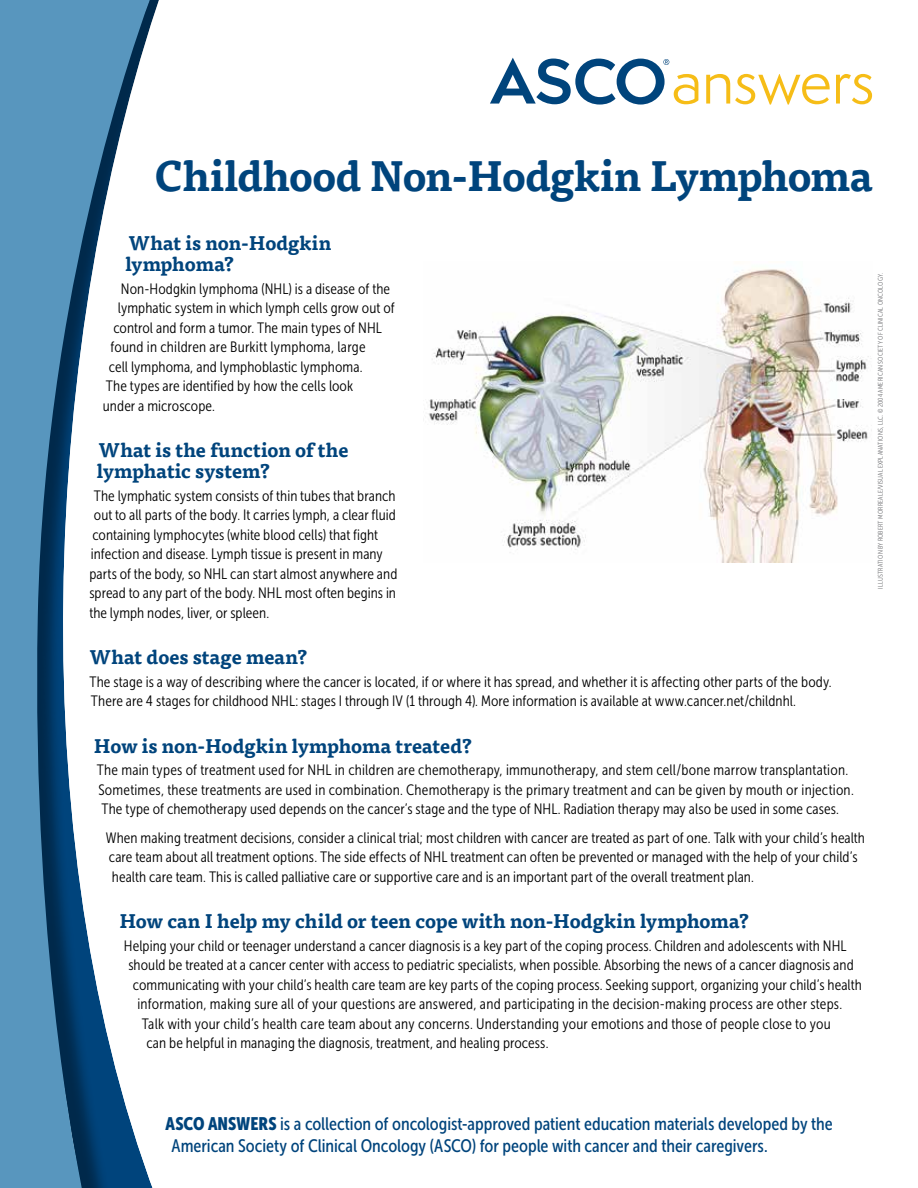
<style>
.page{position:relative;width:918px;height:1188px;background:#fff}
.page>*{position:absolute;margin:0;border:0;box-sizing:border-box;transform-origin:0 0}
.t1{font:700 42px "Tisa Pro";letter-spacing:-.015em;color:#00447c}
.t2{font:700 19.5px/21px "Tisa Pro";letter-spacing:-.005em;color:#00447c}
.t3{font:18px/22.5px "Museo Sans Cond 500";letter-spacing:-.005em;color:#00447c}
.t4{font:15px/19.5px "Museo Sans Cond 300";letter-spacing:.005em;color:#000}
.t5{font:6.75px "Museo Sans Cond 300";letter-spacing:.025em;color:#6d6e71}
.s1{font-family:"Museo Sans Cond 900"}
</style>
<div class="page">
<svg style="left:0;top:0;width:155px;height:1188px"></svg>
<svg style="left:490px;top:58px;width:208px;height:47px"></svg>
<svg style="left:706px;top:74px;width:124px;height:31px"></svg>
<svg style="left:836px;top:74px;width:36px;height:30px"></svg>
<img style="left:423px;top:269px;width:449px;height:294px">
<h1 class="t1" style="left:154px;top:142px;width:720px">Childhood Non-Hodgkin Lymphoma</h1>
<h2 class="t2" style="left:125px;top:232px;width:208px">What is non-Hodgkin lymphoma?</h2>
<p class="t4" style="left:121px;top:279px;width:271px">Non-Hodgkin lymphoma (NHL) is a disease of the</p>
<p class="t4" style="left:118px;top:298px;width:278px">lymphatic system in which lymph cells grow out of</p>
<p class="t4" style="left:113px;top:318px;width:270px">control and form a tumor. The main types of NHL</p>
<p class="t4" style="left:110px;top:337px;width:257px">found in children are Burkitt lymphoma, large</p>
<p class="t4" style="left:109px;top:357px;width:255px">cell lymphoma, and lymphoblastic lymphoma.</p>
<p class="t4" style="left:106px;top:376px;width:249px">The types are identified by how the cells look</p>
<p class="t4" style="left:103px;top:396px;width:114px">under a microscope.</p>
<h2 class="t2" style="left:97px;top:439px;width:253px">What is the function of the lymphatic system?</h2>
<p class="t4" style="left:94px;top:486px;width:303px">The lymphatic system consists of thin tubes that branch</p>
<p class="t4" style="left:94px;top:505px;width:304px">out to all parts of the body. It carries lymph, a clear fluid</p>
<p class="t4" style="left:92px;top:525px;width:287px">containing lymphocytes (white blood cells) that fight</p>
<p class="t4" style="left:91px;top:544px;width:293px">infection and disease. Lymph tissue is present in many</p>
<p class="t4" style="left:89px;top:564px;width:310px">parts of the body, so NHL can start almost anywhere and</p>
<p class="t4" style="left:89px;top:583px;width:308px">spread to any part of the body. NHL most often begins in</p>
<p class="t4" style="left:89px;top:603px;width:181px">the lymph nodes, liver, or spleen.</p>
<h2 class="t2" style="left:89px;top:646px;width:220px">What does stage mean?</h2>
<p class="t4" style="left:89px;top:672px;width:744px">The stage is a way of describing where the cancer is located, if or where it has spread, and whether it is affecting other parts of the body.<br>There are 4 stages for childhood NHL: stages I through IV (1 through 4). More information is available at www.cancer.net/childnhl.</p>
<h2 class="t2" style="left:94px;top:734px;width:380px">How is non-Hodgkin lymphoma treated?</h2>
<p class="t4" style="left:97px;top:760px;width:758px">The main types of treatment used for NHL in children are chemotherapy, immunotherapy, and stem cell/bone marrow transplantation.<br>Sometimes, these treatments are used in combination. Chemotherapy is the primary treatment and can be given by mouth or injection.<br>The type of chemotherapy used depends on the cancer’s stage and the type of NHL. Radiation therapy may also be used in some cases.</p>
<p class="t4" style="left:106px;top:828px;width:761px">When making treatment decisions, consider a clinical trial; most children with cancer are treated as part of one. Talk with your child’s health care team about all treatment options. The side effects of NHL treatment can often be prevented or managed with the help of your child’s health care team. This is called palliative care or supportive care and is an important part of the overall treatment plan.</p>
<h2 class="t2" style="left:119px;top:910px;width:631px">How can I help my child or teen cope with non-Hodgkin lymphoma?</h2>
<p class="t4" style="left:124px;top:936px;width:724px">Helping your child or teenager understand a cancer diagnosis is a key part of the coping process. Children and adolescents with NHL</p>
<p class="t4" style="left:128px;top:955px;width:727px">should be treated at a cancer center with access to pediatric specialists, when possible. Absorbing the news of a cancer diagnosis and</p>
<p class="t4" style="left:133px;top:975px;width:730px">communicating with your child’s health care team are key parts of the coping process. Seeking support, organizing your child’s health</p>
<p class="t4" style="left:137px;top:994px;width:706px">information, making sure all of your questions are answered, and participating in the decision-making process are other steps.</p>
<p class="t4" style="left:142px;top:1014px;width:690px">Talk with your child’s health care team about any concerns. Understanding your emotions and those of people close to you</p>
<p class="t4" style="left:146px;top:1033px;width:404px">can be helpful in managing the diagnosis, treatment, and healing process.</p>
<p class="t5" style="left:877px;top:589px;width:317px;rotate:-90deg">ILLUSTRATION BY ROBERT MORREALE/VISUAL EXPLANATIONS, LLC. © 2004 AMERICAN SOCIETY OF CLINICAL ONCOLOGY.</p>
<p class="t3" style="left:172px;top:1112px;width:663px;text-indent:-6px"><span class="s1">ASCO ANSWERS</span> is a collection of oncologist-approved patient education materials developed by the<br>American Society of Clinical Oncology (ASCO) for people with cancer and their caregivers.</p>
</div>
